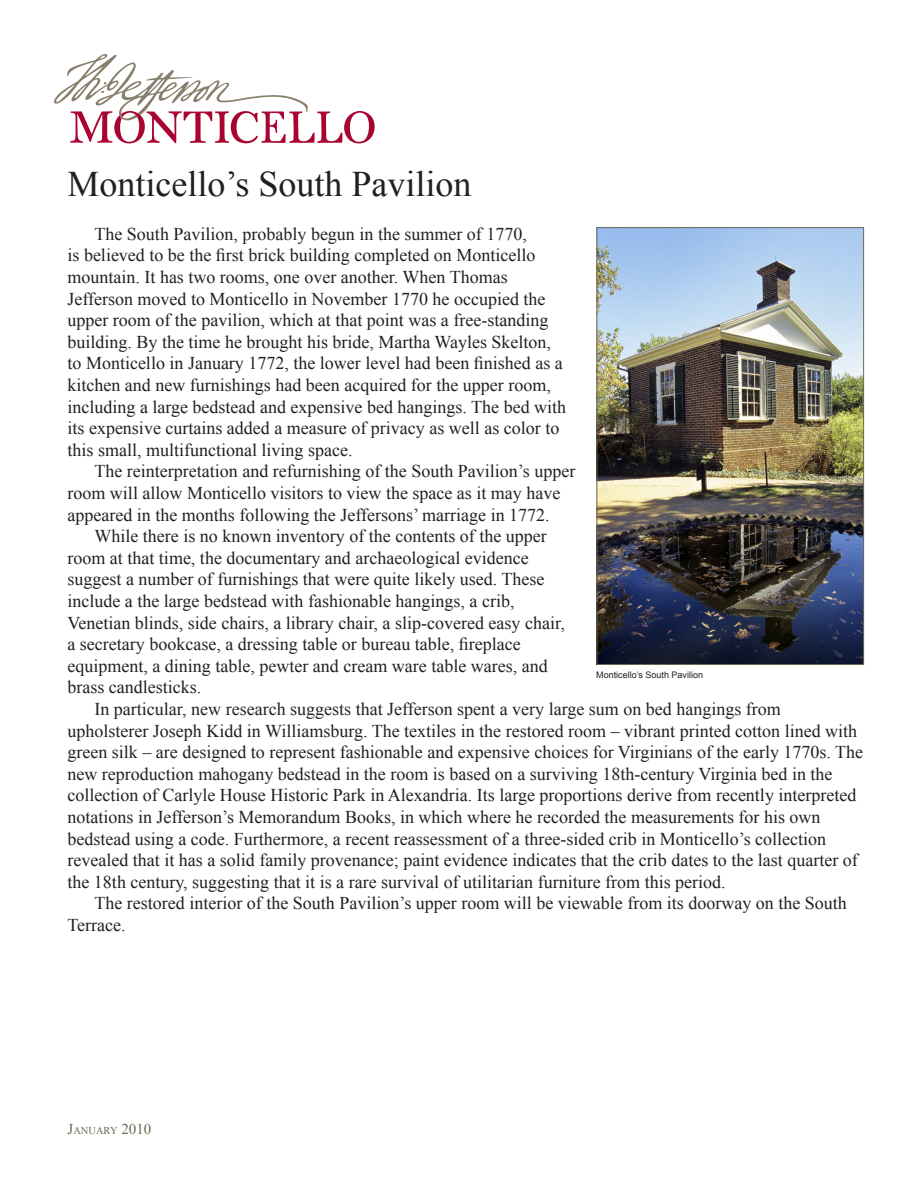
<style>
.page{position:relative;width:918px;height:1188px;background:#fff}
.page>*{position:absolute;margin:0;border:0;box-sizing:border-box;transform-origin:0 0}
.General_Header{font:36px "Times New Roman";color:#231f20}
.Basic_body_style{font:18px/21.6px "Times New Roman";color:#231f20}
.t1{font:10.5px "Times New Roman";color:#6f6754}
.image_captions{font:9px "Arial";color:#231f20}
.s1{font-size:15px}
</style>
<div class="page">
<svg style="left:54px;top:54px;width:321px;height:89px"></svg>
<img style="left:599px;top:229px;width:263px;height:434px">
<div style="left:597px;top:227px;width:267px;height:438px;border:1px solid #6f6754"></div>
<p class="General_Header" style="left:68px;top:160px;width:406px">Monticello’s South Pavilion</p>
<p class="Basic_body_style" style="left:68px;top:223px;width:500px;text-indent:27px">The South Pavilion, probably begun in the summer of 1770,<br>is believed to be the first brick building completed on Monticello mountain. It has two rooms, one over another. When Thomas Jefferson moved to Monticello in November 1770 he occupied the upper room of the pavilion, which at that point was a free-standing building. By the time he brought his bride, Martha Wayles Skelton, to Monticello in January 1772, the lower level had been finished as a kitchen and new furnishings had been acquired for the upper room, including a large bedstead and expensive bed hangings. The bed with its expensive curtains added a measure of privacy as well as color to this small, multifunctional living space.</p>
<p class="Basic_body_style" style="left:68px;top:460px;width:509px;text-indent:27px">The reinterpretation and refurnishing of the South Pavilion’s upper room will allow Monticello visitors to view the space as it may have appeared in the months following the Jeffersons’ marriage in 1772.</p>
<p class="Basic_body_style" style="left:68px;top:525px;width:499px;text-indent:27px">While there is no known inventory of the contents of the upper room at that time, the documentary and archaeological evidence suggest a number of furnishings that were quite likely used. These include a the large bedstead with fashionable hangings, a crib, Venetian blinds, side chairs, a library chair, a slip-covered easy chair, a secretary bookcase, a dressing table or bureau table, fireplace equipment, a dining table, pewter and cream ware table wares, and brass candlesticks.</p>
<p class="Basic_body_style" style="left:68px;top:698px;width:797px;text-indent:27px">In particular, new research suggests that Jefferson spent a very large sum on bed hangings from upholsterer Joseph Kidd in Williamsburg. The textiles in the restored room – vibrant printed cotton lined with green silk – are designed to represent fashionable and expensive choices for Virginians of the early 1770s. The new reproduction mahogany bedstead in the room is based on a surviving 18th-century Virginia bed in the collection of Carlyle House Historic Park in Alexandria. Its large proportions derive from recently interpreted notations in Jefferson’s Memorandum Books, in which where he recorded the measurements for his own bedstead using a code. Furthermore, a recent reassessment of a three-sided crib in Monticello’s collection revealed that it has a solid family provenance; paint evidence indicates that the crib dates to the last quarter of the 18th century, suggesting that it is a rare survival of utilitarian furniture from this period.</p>
<p class="Basic_body_style" style="left:68px;top:892px;width:781px;text-indent:27px">The restored interior of the South Pavilion’s upper room will be viewable from its doorway on the South<br>Terrace.</p>
<p class="image_captions" style="left:596px;top:669px;width:108px">Monticello’s South Pavilion</p>
<p class="t1" style="left:68px;top:1123px;width:85px"><span class="s1">J</span>anuary <span class="s1">2010</span></p>
</div>
